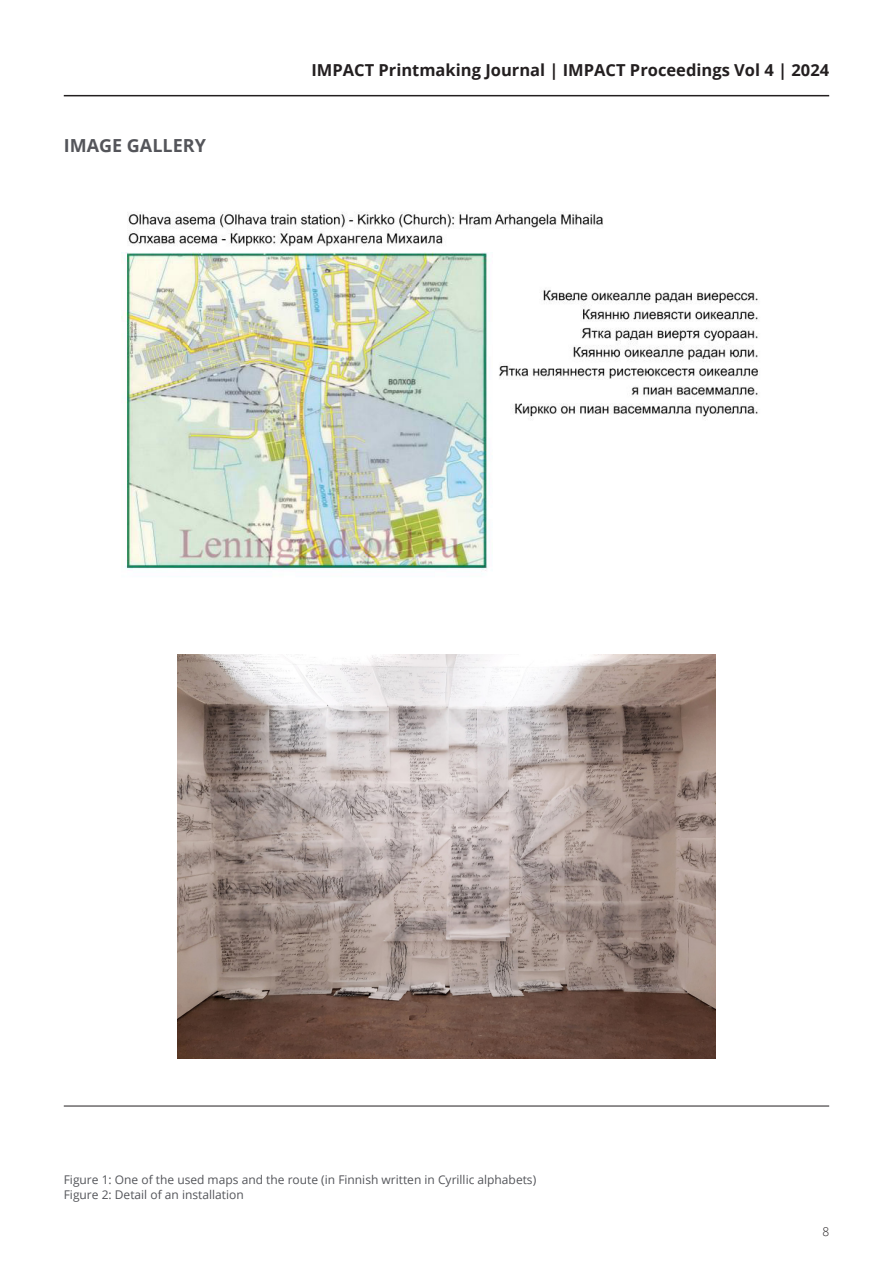
<style>
.page{position:relative;width:893px;height:1263px;background:#fff}
.page>*{position:absolute;margin:0;border:0;box-sizing:border-box;transform-origin:0 0}
.t1{font:700 18px "Open Sans";color:#54555a}
.t2{font:700 16.5px "Open Sans";color:#231f20}
.Main_Text{font:12px "Open Sans";color:#54555a}
.t3{font:300 12px "Open Sans";color:#231f20}
</style>
<div class="page">
<hr style="left:64px;top:95px;width:765px;height:1px;background:#231f20">
<hr style="left:64px;top:1106px;width:765px;height:1px;background:#231f20">
<img style="left:121px;top:212px;width:638px;height:359px">
<img style="left:177px;top:655px;width:539px;height:403px">
<p class="t1" style="left:64px;top:133px;width:144px">IMAGE GALLERY</p>
<h2 class="t2" style="left:311px;top:59px;width:519px">IMPACT Printmaking Journal | IMPACT Proceedings Vol 4 | 2024</h2>
<p class="Main_Text" style="left:64px;top:1171px;width:474px">Figure 1: One of the used maps and the route (in Finnish written in Cyrillic alphabets)</p>
<p class="Main_Text" style="left:64px;top:1186px;width:181px">Figure 2: Detail of an installation</p>
<p class="t3" style="left:822px;top:1223px;width:8px">8</p>
</div>
